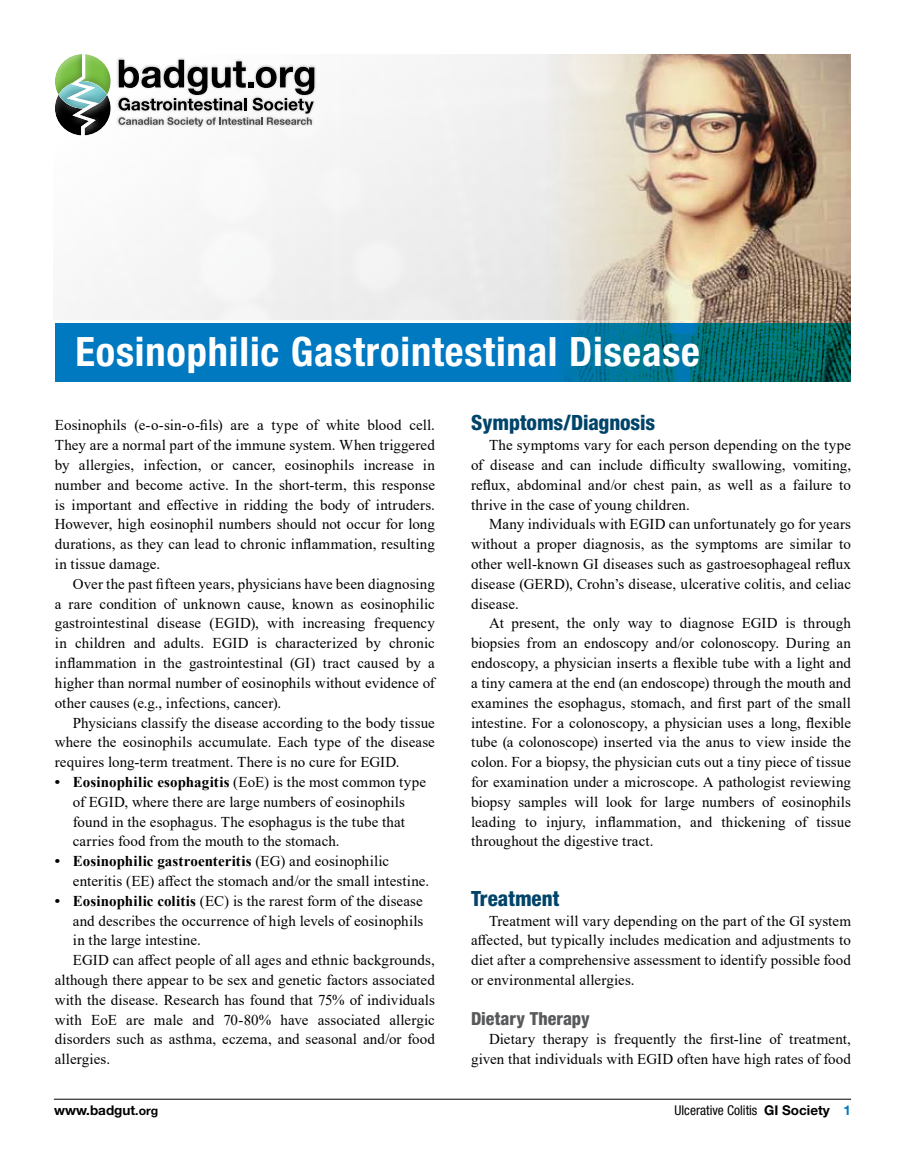
<style>
.page{position:relative;width:905px;height:1175px;background:#fff}
.page>*{position:absolute;margin:0;border:0;box-sizing:border-box;transform-origin:0 0}
.t1{font:700 condensed 40.5px "Helvetica Neue LT Std";letter-spacing:.02em;color:#fff}
.t2{font:800 condensed 21px "Helvetica Neue LT Std";letter-spacing:-.005em;color:#00446a}
.t3{font:800 condensed 18px "Helvetica Neue LT Std";color:#58595b}
.t4{font:15px/19.8px "Times New Roman";letter-spacing:.005em;color:#000;text-align:justify}
.t5{font:condensed 13.5px "Helvetica Neue LT Std";color:#000}
.t6{font:700 13.5px "Helvetica Neue LT Std";color:#000}
.s1{font-weight:700}
.s2{font-size:12.15px}
.s3{font-weight:700;font-stretch:normal}
.s4{font-weight:700;font-stretch:normal;color:#0079c1}
</style>
<div class="page">
<hr style="left:54px;top:1098px;width:797px;height:1px;background:#000">
<img style="left:544px;top:54px;width:306px;height:269px">
<svg style="left:55px;top:323px;width:795px;height:58px;background:#0074a8"></svg>
<div style="left:115px;top:57px;width:202px;height:73px;background:#000;opacity:.25"></div>
<svg style="left:118px;top:60px;width:196px;height:67px"></svg>
<div style="left:53px;top:101px;width:37px;height:36px;background:#000;opacity:.2"></div>
<svg style="left:55px;top:54px;width:56px;height:81px"></svg>
<div style="left:74px;top:81px;width:34px;height:27px;background:#000;opacity:.2"></div>
<h1 class="t1" style="left:76px;top:326px;width:625px">Eosinophilic Gastrointestinal Disease</h1>
<p class="t4" style="left:55px;top:415px;width:381px">Eosinophils (e-o-sin-o-fils) are a type of white blood cell.<br>They are a normal part of the immune system. When triggered by allergies, infection, or cancer, eosinophils increase in number and become active. In the short-term, this response is important and effective in ridding the body of intruders.<br>However, high eosinophil numbers should not occur for long durations, as they can lead to chronic inflammation, resulting in tissue damage.</p>
<p class="t4" style="left:55px;top:573px;width:381px;text-indent:18px">Over the past fifteen years, physicians have been diagnosing a rare condition of unknown cause, known as eosinophilic gastrointestinal disease (EGID), with increasing frequency in children and adults. EGID is characterized by chronic inflammation in the gastrointestinal (GI) tract caused by a higher than normal number of eosinophils without evidence of other causes (e.g., infections, cancer).</p>
<p class="t4" style="left:55px;top:712px;width:381px;text-indent:18px">Physicians classify the disease according to the body tissue where the eosinophils accumulate. Each type of the disease requires long-term treatment. There is no cure for EGID.</p>
<p class="t4" style="left:73px;top:771px;width:355px;text-align:left;text-indent:-18px"><span class="s1">• Eosinophilic esophagitis</span> (EoE) is the most common type of EGID, where there are large numbers of eosinophils found in the esophagus. The esophagus is the tube that carries food from the mouth to the stomach.</p>
<p class="t4" style="left:73px;top:850px;width:358px;text-indent:-18px"><span class="s1">• Eosinophilic gastroenteritis</span> (EG) and eosinophilic enteritis (EE) affect the stomach and/or the small intestine.</p>
<p class="t4" style="left:55px;top:890px;width:369px"><span class="s1">• Eosinophilic colitis</span> (EC) is the rarest form of the disease</p>
<p class="t4" style="left:73px;top:910px;width:352px">and describes the occurrence of high levels of eosinophils</p>
<p class="t4" style="left:73px;top:930px;width:129px">in the large intestine.</p>
<p class="t4" style="left:73px;top:949px;width:363px">EGID can affect people of all ages and ethnic backgrounds,</p>
<p class="t4" style="left:55px;top:969px;width:381px">although there appear to be sex and genetic factors associated</p>
<p class="t4" style="left:55px;top:989px;width:381px">with the disease. Research has found that 75% of individuals</p>
<p class="t4" style="left:55px;top:1009px;width:381px">with EoE are male and 70-80% have associated allergic</p>
<p class="t4" style="left:55px;top:1029px;width:381px">disorders such as asthma, eczema, and seasonal and/or food</p>
<p class="t4" style="left:55px;top:1048px;width:57px">allergies.</p>
<h2 class="t2" style="left:471px;top:410px;width:186px">Symptoms/Diagnosis</h2>
<p class="t4" style="left:471px;top:435px;width:381px;text-indent:18px">The symptoms vary for each person depending on the type of disease and can include difficulty swallowing, vomiting, reflux, abdominal and/or chest pain, as well as a failure to thrive in the case of young children.</p>
<p class="t4" style="left:471px;top:514px;width:381px;text-indent:18px">Many individuals with EGID can unfortunately go for years without a proper diagnosis, as the symptoms are similar to other well-known GI diseases such as gastroesophageal reflux disease (GERD), Crohn’s disease, ulcerative colitis, and celiac disease.</p>
<p class="t4" style="left:471px;top:613px;width:381px;text-indent:18px">At present, the only way to diagnose EGID is through biopsies from an endoscopy and/or colonoscopy. During an endoscopy, a physician inserts a flexible tube with a light and a tiny camera at the end (an endoscope) through the mouth and examines the esophagus, stomach, and first part of the small intestine. For a colonoscopy, a physician uses a long, flexible tube (a colonoscope) inserted via the anus to view inside the colon. For a biopsy, the physician cuts out a tiny piece of tissue for examination under a microscope. A pathologist reviewing biopsy samples will look for large numbers of eosinophils leading to injury, inflammation, and thickening of tissue throughout the digestive tract.</p>
<h2 class="t2" style="left:471px;top:885px;width:90px">Treatment</h2>
<p class="t4" style="left:471px;top:910px;width:381px;text-indent:18px">Treatment will vary depending on the part of the GI system affected, but typically includes medication and adjustments to diet after a comprehensive assessment to identify possible food or environmental allergies.</p>
<p class="t3" style="left:471px;top:1007px;width:120px">Dietary Therapy</p>
<p class="t4" style="left:471px;top:1029px;width:381px;text-align:right">Dietary therapy is frequently the first-line of treatment, given that individuals with EGID often have high rates of food</p>
<p class="t6" style="left:54px;top:1101px;width:106px">www.badgut<span class="s2">.org</span></p>
<p class="t5" style="left:674px;top:1102px;width:178px">Ulcerative Colitis <span class="s3">GI Society</span> <span class="s4">1</span></p>
</div>
